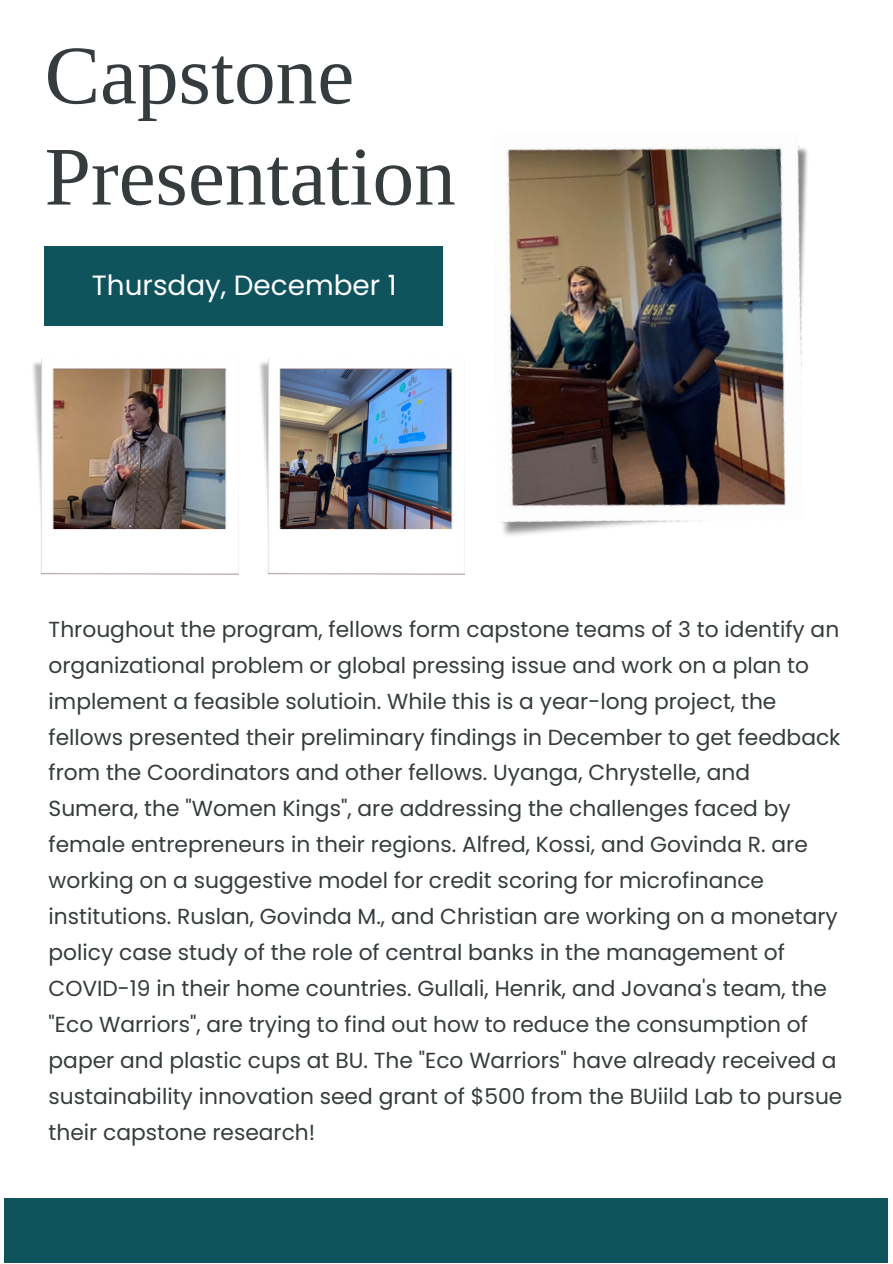
<style>
.page{position:relative;width:893px;height:1264px;background:#fff}
.page>*{position:absolute;margin:0;border:0;box-sizing:border-box;transform-origin:0 0}
.t1{font:83.25px/101.2px "Libra Serif Modern";color:#363c3d}
.t2{font:27.9px "Poppins";color:#fff}
.t3{font:21.75px/35.8px "Poppins";color:#363c3d}
</style>
<div class="page">
<div style="left:45px;top:246px;width:398px;height:80px;background:#0f535d"></div>
<img style="left:32px;top:358px;width:206px;height:216px">
<img style="left:259px;top:358px;width:205px;height:216px">
<img style="left:444px;top:145px;width:364px;height:416px">
<div style="left:4px;top:1198px;width:883px;height:64px;background:#0f535d"></div>
<h1 class="t1" style="left:45px;top:26px;width:412px">Capstone<br>Presentation</h1>
<p class="t2" style="left:92px;top:266px;width:306px">Thursday, December 1</p>
<p class="t3" style="left:49px;top:611px;width:795px">Throughout the program, fellows form capstone teams of 3 to identify an organizational problem or global pressing issue and work on a plan to implement a feasible solutioin. While this is a year-long project, the fellows presented their preliminary findings in December to get feedback from the Coordinators and other fellows. Uyanga, Chrystelle, and Sumera, the "Women Kings", are addressing the challenges faced by female entrepreneurs in their regions. Alfred, Kossi, and Govinda R. are working on a suggestive model for credit scoring for microfinance institutions. Ruslan, Govinda M., and Christian are working on a monetary policy case study of the role of central banks in the management of COVID-19 in their home countries. Gullali, Henrik, and Jovana's team, the "Eco Warriors", are trying to find out how to reduce the consumption of paper and plastic cups at BU. The "Eco Warriors" have already received a sustainability innovation seed grant of $500 from the BUiild Lab to pursue their capstone research!</p>
</div>
